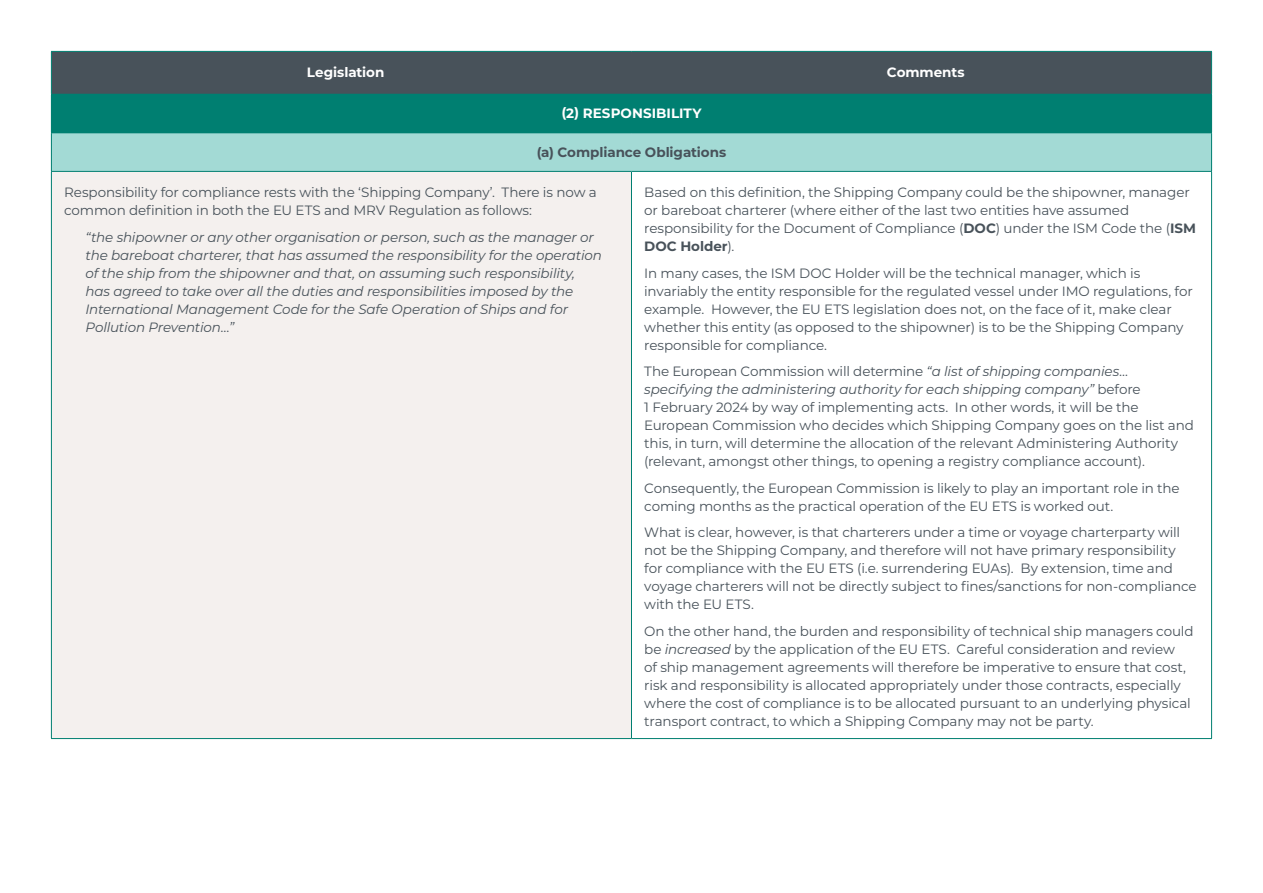
<style>
.page{position:relative;width:1263px;height:893px;background:#fff}
.page>*{position:absolute;margin:0;border:0;box-sizing:border-box;transform-origin:0 0}
.t1{font:13.5px/18px "Montserrat";letter-spacing:-.01em;color:#48525a}
.t2{font:italic 13.5px/18px "Montserrat";letter-spacing:-.01em;color:#48525a}
.t3{font:700 13.5px "Montserrat";color:#fff}
.t4{font:700 13.5px "Montserrat";letter-spacing:-.005em;color:#48525a}
.s1{font-weight:700}
.s2{font-style:italic}
</style>
<div class="page">
<div style="left:52px;top:52px;width:1159px;height:42px;background:#48525a"></div>
<div style="left:51px;top:94px;width:1160px;height:39px;background:#007f71"></div>
<div style="left:51px;top:133px;width:1160px;height:38px;background:#a3dad5"></div>
<div style="left:51px;top:171px;width:580px;height:567px;background:#f4f0ee"></div>
<hr style="left:51px;top:51px;width:580px;height:1px;background:#007f71">
<hr style="left:631px;top:51px;width:581px;height:1px;background:#007f71">
<hr style="left:631px;top:94px;width:581px;height:1px;background:#007f71">
<hr style="left:631px;top:171px;width:581px;height:1px;background:#007f71">
<hr style="left:51px;top:738px;width:580px;height:1px;background:#007f71">
<hr style="left:631px;top:738px;width:581px;height:1px;background:#007f71">
<hr style="left:631px;top:132px;width:581px;height:1px;background:#007f71">
<hr style="left:51px;top:171px;width:580px;height:1px;background:#007f71">
<hr style="left:51px;top:52px;width:1px;height:42px;background:#007f71">
<hr style="left:1211px;top:52px;width:1px;height:42px;background:#007f71">
<hr style="left:631px;top:172px;width:1px;height:566px;background:#007f71">
<hr style="left:1211px;top:95px;width:1px;height:37px;background:#007f71">
<hr style="left:51px;top:133px;width:1px;height:38px;background:#007f71">
<hr style="left:1211px;top:133px;width:1px;height:38px;background:#007f71">
<hr style="left:51px;top:172px;width:1px;height:566px;background:#007f71">
<hr style="left:1211px;top:172px;width:1px;height:566px;background:#007f71">
<p class="t3" style="left:307px;top:63px;width:79px">Legislation</p>
<p class="t3" style="left:887px;top:63px;width:79px">Comments</p>
<p class="t3" style="left:561px;top:103px;width:142px">(2) RESPONSIBILITY</p>
<p class="t4" style="left:537px;top:142px;width:191px">(a) Compliance Obligations</p>
<p class="t1" style="left:64px;top:183px;width:534px">Responsibility for compliance rests with the ‘Shipping Company’. There is now a common definition in both the EU ETS and MRV Regulation as follows:</p>
<p class="t2" style="left:85px;top:227px;width:518px">“the shipowner or any other organisation or person, such as the manager or the bareboat charterer, that has assumed the responsibility for the operation of the ship from the shipowner and that, on assuming such responsibility, has agreed to take over all the duties and responsibilities imposed by the International Management Code for the Safe Operation of Ships and for Pollution Prevention…”</p>
<p class="t1" style="left:644px;top:183px;width:553px">Based on this definition, the Shipping Company could be the shipowner, manager or bareboat charterer (where either of the last two entities have assumed responsibility for the Document of Compliance (<span class="s1">DOC</span>) under the ISM Code the (<span class="s1">ISM DOC Holder</span>).</p>
<p class="t1" style="left:644px;top:263px;width:550px">In many cases, the ISM DOC Holder will be the technical manager, which is invariably the entity responsible for the regulated vessel under IMO regulations, for example. However, the EU ETS legislation does not, on the face of it, make clear whether this entity (as opposed to the shipowner) is to be the Shipping Company responsible for compliance.</p>
<p class="t1" style="left:644px;top:362px;width:551px">The European Commission will determine <span class="s2">“a list of shipping companies… specifying the administering authority for each shipping company”</span> before<br>1 February 2024 by way of implementing acts. In other words, it will be the European Commission who decides which Shipping Company goes on the list and this, in turn, will determine the allocation of the relevant Administering Authority (relevant, amongst other things, to opening a registry compliance account).</p>
<p class="t1" style="left:644px;top:478px;width:537px">Consequently, the European Commission is likely to play an important role in the coming months as the practical operation of the EU ETS is worked out.</p>
<p class="t1" style="left:644px;top:523px;width:554px">What is clear, however, is that charterers under a time or voyage charterparty will not be the Shipping Company, and therefore will not have primary responsibility for compliance with the EU ETS (i.e. surrendering EUAs). By extension, time and voyage charterers will not be directly subject to fines/sanctions for non-compliance with the EU ETS.</p>
<p class="t1" style="left:644px;top:621px;width:551px">On the other hand, the burden and responsibility of technical ship managers could be <span class="s2">increased</span> by the application of the EU ETS. Careful consideration and review<br>of ship management agreements will therefore be imperative to ensure that cost, risk and responsibility is allocated appropriately under those contracts, especially where the cost of compliance is to be allocated pursuant to an underlying physical transport contract, to which a Shipping Company may not be party.</p>
</div>
